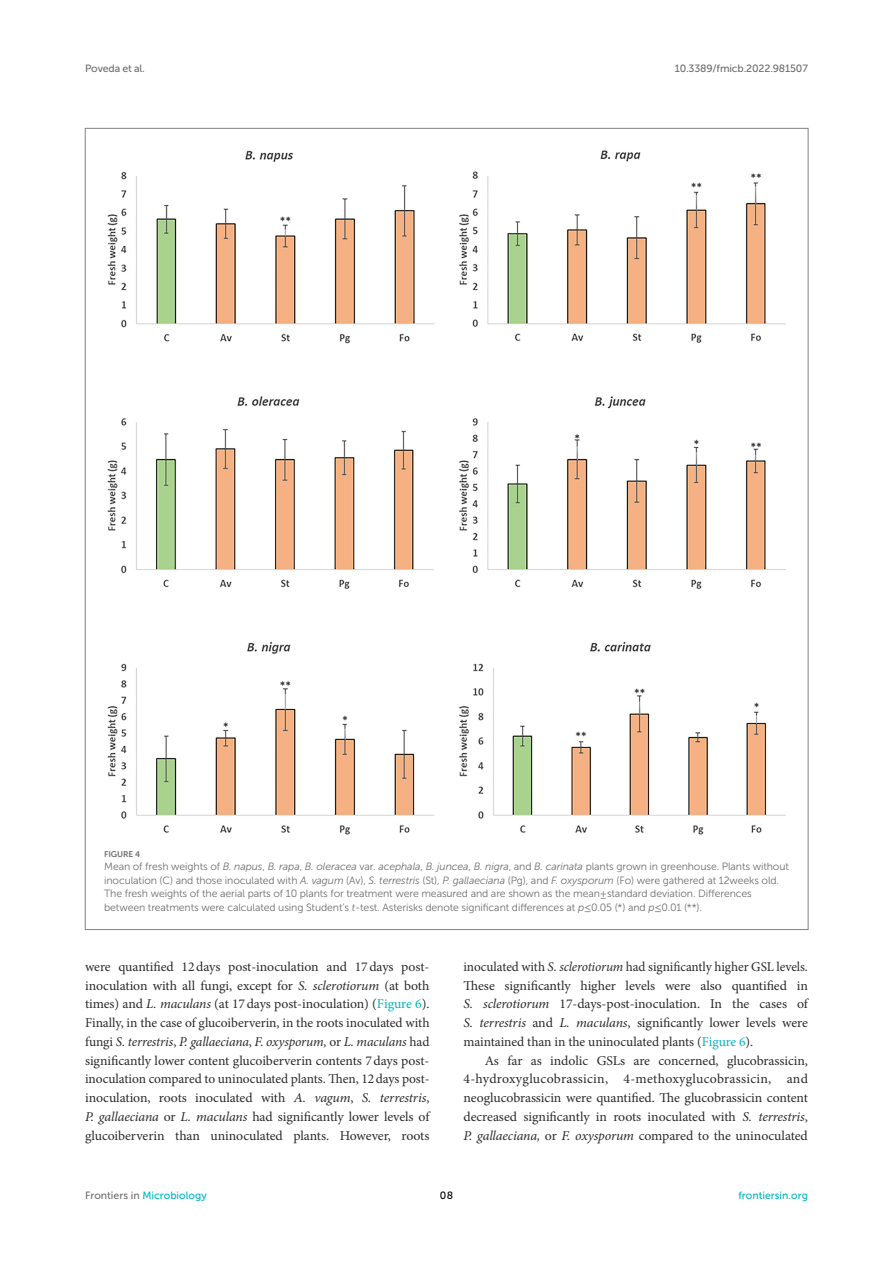
<style>
.page{position:relative;width:893px;height:1263px;background:#fff}
.page>*{position:absolute;margin:0;border:0;box-sizing:border-box;transform-origin:0 0}
.TEXT_FLUSH{font:13.5px/18.8px "Minion Pro";letter-spacing:-.005em;color:#2b2b2a;text-align:justify}
.TEXT{font:13.5px/18.8px "Minion Pro";letter-spacing:-.005em;color:#2b2b2a;text-align:justify}
.FIG_LEG{font:10.5px/13.5px "Museo Sans 300";letter-spacing:-.01em;color:#706f70}
.t1{font:10.5px "Museo Sans 500";color:#00b4c4}
.t2{font:10.5px "Museo Sans 500";letter-spacing:-.015em;color:#706f70}
.t3{font:10.5px "Museo Sans 500";color:#000}
.FIG_HD{font:8.25px "Museo Sans 700";letter-spacing:-.01em;color:#706f70}
.s1{font-style:italic}
.s2{font-family:"STIX General"}
.s3{color:#00b4c4}
.s4{color:#706f70}
</style>
<div class="page">
<img style="left:107px;top:150px;width:679px;height:685px">
<p class="t2" style="left:85px;top:63px;width:61px">Poveda et al.</p>
<p class="t2" style="left:675px;top:63px;width:135px">10.3389/fmicb.2022.981507</p>
<p class="FIG_HD" style="left:104px;top:849px;width:37px">FIGURE 4</p>
<p class="FIG_LEG" style="left:104px;top:860px;width:686px">Mean of fresh weights of <span class="s1">B. napus</span>, <span class="s1">B. rapa</span>, <span class="s1">B. oleracea</span> var. <span class="s1">acephala</span>, <span class="s1">B. juncea</span>, <span class="s1">B. nigra</span>, and <span class="s1">B. carinata</span> plants grown in greenhouse. Plants without inoculation (C) and those inoculated with <span class="s1">A. vagum</span> (Av), <span class="s1">S. terrestris</span> (St), <span class="s1">P. gallaeciana</span> (Pg), and <span class="s1">F. oxysporum</span> (Fo) were gathered at 12 weeks old.<br>The fresh weights of the aerial parts of 10 plants for treatment were measured and are shown as the mean ± standard deviation. Differences between treatments were calculated using Student’s <span class="s1">t</span>-test. Asterisks denote significant differences at <span class="s1">p</span><span class="s2">≤</span> 0.05 (*) and <span class="s1">p</span><span class="s2">≤</span> 0.01 (**).</p>
<p class="TEXT_FLUSH" style="left:85px;top:957px;width:346px">were quantified 12days post-inoculation and 17days post&shy;inoculation with all fungi, except for <span class="s1">S. sclerotiorum</span> (at both times) and <span class="s1">L. maculans</span> (at 17days post-inoculation) (<span class="s3">Figure 6</span>).<br>Finally, in the case of glucoiberverin, in the roots inoculated with fungi <span class="s1">S. terrestris</span>, <span class="s1">P. gallaeciana</span>, <span class="s1">F. oxysporum,</span> or <span class="s1">L. maculans</span> had significantly lower content glucoiberverin contents 7days post&shy;inoculation compared to uninoculated plants. Then, 12days post&shy;inoculation, roots inoculated with <span class="s1">A. vagum</span>, <span class="s1">S. terrestris</span>, <span class="s1">P. gallaeciana</span> or <span class="s1">L. maculans</span> had significantly lower levels of glucoiberverin than uninoculated plants. However, roots</p>
<p class="TEXT_FLUSH" style="left:463px;top:957px;width:346px">inoculated with <span class="s1">S. sclerotiorum</span> had significantly higher GSL levels.<br>These significantly higher levels were also quantified in <span class="s1">S. sclerotiorum</span> 17-days-post-inoculation. In the cases of <span class="s1">S. terrestris</span> and <span class="s1">L. maculans</span>, significantly lower levels were maintained than in the uninoculated plants (<span class="s3">Figure 6</span>).</p>
<p class="TEXT" style="left:463px;top:1051px;width:346px;text-indent:21px">As far as indolic GSLs are concerned, glucobrassicin, 4-hydroxyglucobrassicin, 4-methoxyglucobrassicin, and neoglucobrassicin were quantified. The glucobrassicin content decreased significantly in roots inoculated with <span class="s1">S. terrestris</span>, <span class="s1">P. gallaeciana,</span> or <span class="s1">F. oxysporum</span> compared to the uninoculated</p>
<p class="t1" style="left:85px;top:1190px;width:123px"><span class="s4">Frontiers in</span> Microbiology</p>
<p class="t3" style="left:440px;top:1190px;width:15px">08</p>
<p class="t1" style="left:738px;top:1190px;width:71px">frontiersin.org</p>
</div>
